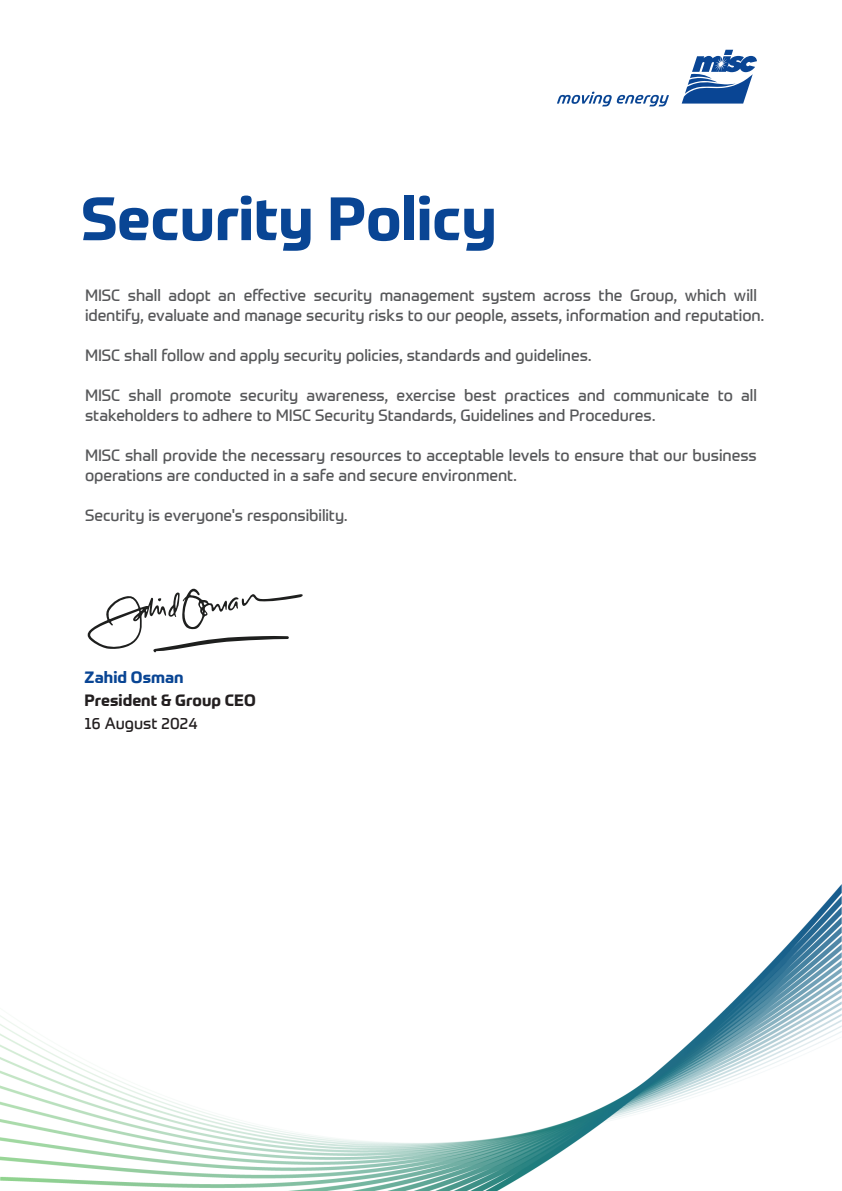
<style>
.page{position:relative;width:842px;height:1191px;background:#fff}
.page>*{position:absolute;margin:0;border:0;box-sizing:border-box;transform-origin:0 0}
.t1{font:700 60px "Prometo";color:#094594}
.t2{font:16px/20px "Prometo";letter-spacing:-.005em;color:#57585a}
.t3{font:700 16px "Prometo";color:#231f20}
.t4{font:16px "Prometo";color:#231f20}
.t5{font:700 16px "Prometo";letter-spacing:.005em;color:#094594}
</style>
<div class="page">
<svg style="left:557px;top:92px;width:112px;height:14px"></svg>
<svg style="left:682px;top:50px;width:75px;height:54px"></svg>
<img style="left:0;top:884px;width:842px;height:307px">
<svg style="left:87px;top:588px;width:216px;height:64px"></svg>
<h1 class="t1" style="left:82px;top:181px;width:417px">Security Policy</h1>
<p class="t2" style="left:85px;top:285px;width:681px">MISC shall adopt an effective security management system across the Group, which will identify, evaluate and manage security risks to our people, assets, information and reputation.</p>
<p class="t2" style="left:85px;top:345px;width:508px">MISC shall follow and apply security policies, standards and guidelines.</p>
<p class="t2" style="left:85px;top:385px;width:673px">MISC shall promote security awareness, exercise best practices and communicate to all stakeholders to adhere to MISC Security Standards, Guidelines and Procedures.</p>
<p class="t2" style="left:85px;top:445px;width:673px">MISC shall provide the necessary resources to acceptable levels to ensure that our business operations are conducted in a safe and secure environment.</p>
<p class="t2" style="left:85px;top:505px;width:264px">Security is everyone's responsibility.</p>
<p class="t5" style="left:84px;top:667px;width:101px">Zahid Osman</p>
<p class="t3" style="left:84px;top:690px;width:173px">President &amp; Group CEO</p>
<p class="t4" style="left:84px;top:713px;width:115px">16 August 2024</p>
</div>
